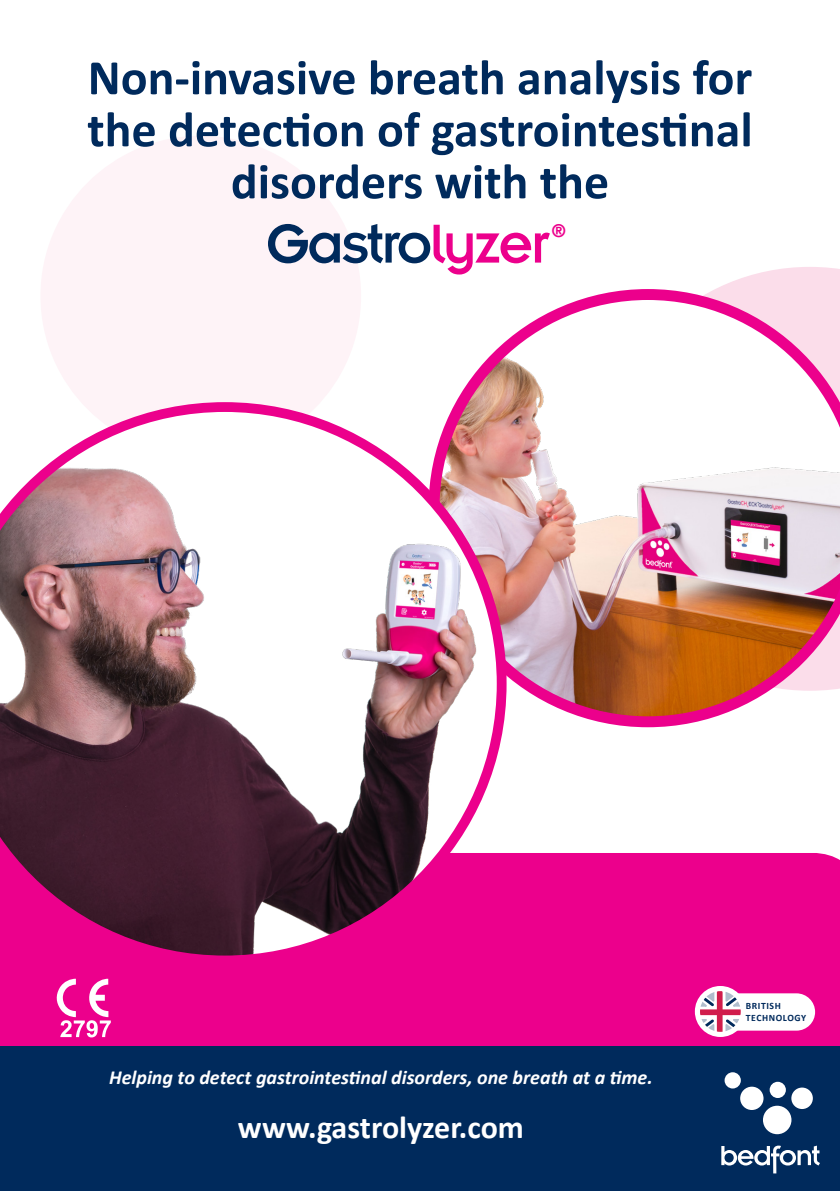
<style>
.page{position:relative;width:840px;height:1191px;background:#fff}
.page>*{position:absolute;margin:0;border:0;box-sizing:border-box;transform-origin:0 0}
.t1{font:60.2px "Insignia LT";letter-spacing:-.04em;color:#002a5c}
.t2{font:700 50px/52px "Calibri";color:#002a5c;text-align:center}
.t3{font:700 32px "Calibri";color:#fff}
.t4{font:20.4px "Insignia LT";color:#ec008c}
.t5{font:italic 700 20px "Calibri";color:#fff}
.t6{font:700 9.8px/11.6px "Calibri";letter-spacing:.06em;color:#002a5c}
.s1{color:#ec008c}
</style>
<div class="page">
<svg style="left:716px;top:267px;width:123px;height:22px;fill:#fbddea"></svg>
<div style="left:40px;top:136px;width:321px;height:320px;background:#fef3f7;border-radius:50%"></div>
<div style="left:0;top:853px;width:839px;height:193px;background:#ec008c"></div>
<svg style="left:695px;top:987px;width:48px;height:48px"></svg>
<div style="left:716px;top:992px;width:6px;height:40px;background:#d11d4c"></div>
<div style="left:698px;top:1009px;width:42px;height:6px;background:#d11d4c"></div>
<svg style="left:697px;top:989px;width:19px;height:19px"></svg>
<svg style="left:697px;top:1017px;width:19px;height:16px"></svg>
<svg style="left:723px;top:989px;width:91px;height:44px"></svg>
<div style="left:694px;top:986px;width:51px;height:51px;border:5px solid #fff;border-radius:50%"></div>
<div style="left:0;top:1046px;width:839px;height:145px;background:#002a5c"></div>
<img style="left:456px;top:289px;width:383px;height:438px">
<svg style="left:0;top:402px;width:506px;height:563px"></svg>
<div style="left:762px;top:1105px;width:29px;height:29px;background:#fff;border-radius:50%"></div>
<div style="left:739px;top:1086px;width:24px;height:24px;background:#fff;border-radius:50%"></div>
<div style="left:724px;top:1072px;width:16px;height:16px;background:#fff;border-radius:50%"></div>
<div style="left:790px;top:1087px;width:22px;height:22px;background:#fff;border-radius:50%"></div>
<div style="left:769px;top:1081px;width:16px;height:17px;background:#fff;border-radius:50%"></div>
<svg style="left:721px;top:1145px;width:98px;height:28px"></svg>
<svg style="left:57px;top:978px;width:54px;height:59px"></svg>
<p class="t2" style="left:87px;top:51px;width:666px">Non-invasive breath analysis for the detection of gastrointestinal disorders with the</p>
<p class="t1" style="left:266px;top:213px;width:285px">Gastro<span class="s1">lyzer</span></p>
<p class="t4" style="left:550px;top:220px;width:17px">®</p>
<p class="t5" style="left:109px;top:1063px;width:545px">Helping to detect gastrointestinal disorders, one breath at a time.</p>
<p class="t3" style="left:238px;top:1104px;width:287px">www.gastrolyzer.com</p>
<p class="t6" style="left:745px;top:1000px;width:62px">BRITISH<br>TECHNOLOGY</p>
</div>
